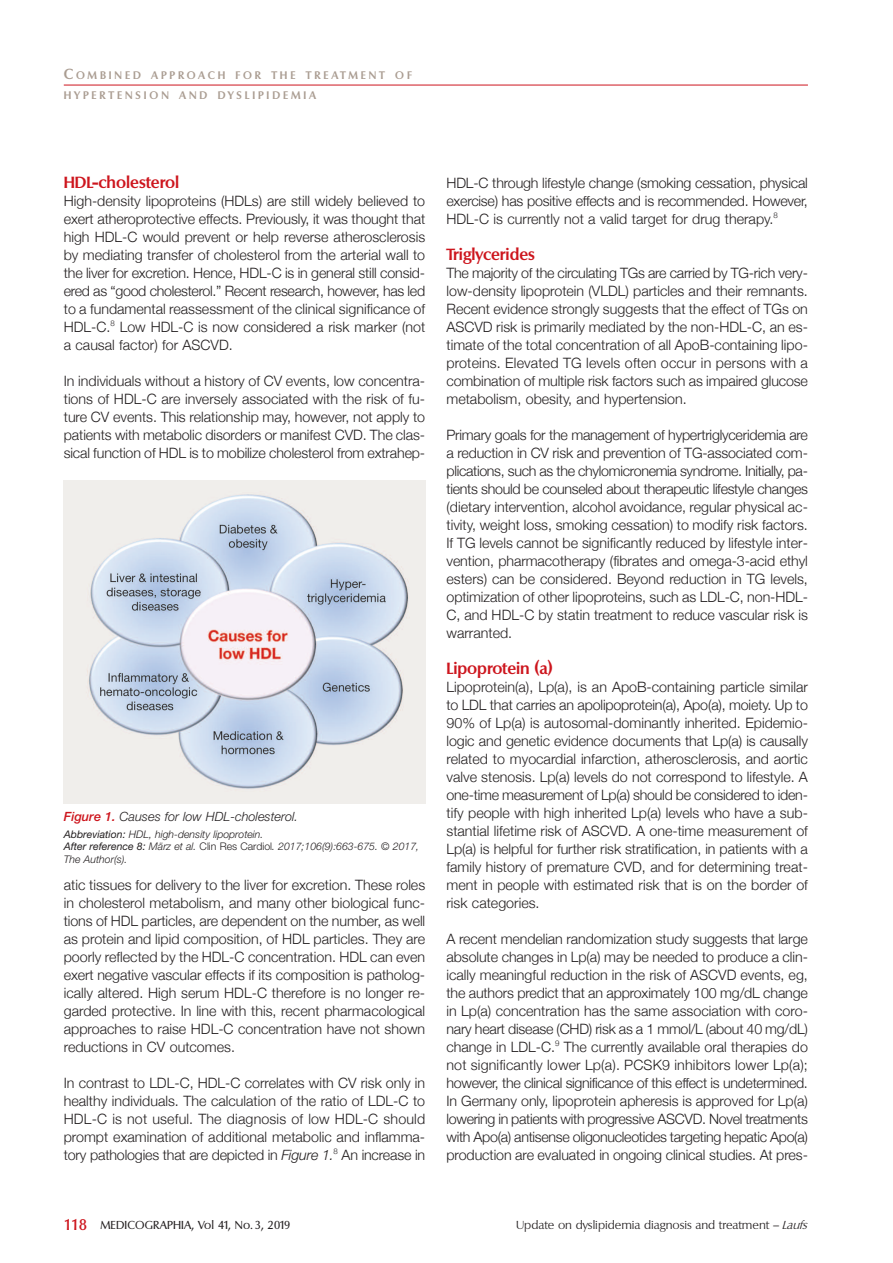
<style>
.page{position:relative;width:893px;height:1263px;background:#fff}
.page>*{position:absolute;margin:0;border:0;box-sizing:border-box;transform-origin:0 0}
.t1{font:600 15.75px "Columbia";color:#cd151d}
.t2{font:300 14.25px/18px "Helvetica Neue";color:#231f20;text-align:justify}
.t3{font:italic 300 12.75px "Helvetica Neue";color:#231f20}
.t4{font:300 11.25px "Columbia";color:#231f20}
.t5{font:11.25px "Columbia";letter-spacing:.015em;color:#231f20}
.t6{font:600 10.65px/20px "Columbia";letter-spacing:.27em;color:#aa9d92}
.t7{font:italic 300 10.5px/12.8px "Helvetica Neue";color:#231f20}
.s1{font-size:14.25px}
.s2{font-weight:500;color:#cd151d}
.s3{font-weight:400}
.s4{font-style:normal}
.s5{font-style:italic}
.s6{font-weight:500;font-size:15px;color:#cd151d}
.s7{font-family:"Icoluku"}
</style>
<div class="page">
<hr style="left:64px;top:85px;width:744px;height:1px;background:#cd151d">
<img style="left:64px;top:480px;width:361px;height:323px">
<p class="t6" style="left:64px;top:65px;width:349px"><span class="s1">C</span>OMBINED APPROACH FOR THE TREATMENT OF<br>HYPERTENSION AND DYSLIPIDEMIA</p>
<p class="t1" style="left:64px;top:173px;width:117px">HDL-cholesterol</p>
<p class="t2" style="left:64px;top:191px;width:363px">High-density lipoproteins (HDLs) are still widely believed to exert atheroprotective effects. Previously, it was thought that high HDL-C would prevent or help reverse atherosclerosis by mediating transfer of cholesterol from the arterial wall to the liver for excretion. Hence, HDL-C is in general still consid&shy;ered as “good cholesterol.” Recent research, however, has led to a fundamental reassessment of the clinical significance of HDL-C.<sup>8</sup> Low HDL-C is now considered a risk marker (not a causal factor) for ASCVD.</p>
<p class="t2" style="left:64px;top:371px;width:363px">In individuals without a history of CV events, low concentra&shy;tions of HDL-C are inversely associated with the risk of fu&shy;ture CV events. This relationship may, however, not apply to patients with metabolic disorders or manifest CVD. The clas&shy;sical function of HDL is to mobilize cholesterol from extrahep-</p>
<p class="t3" style="left:64px;top:811px;width:236px"><span class="s2">Figure 1.</span> Causes for low HDL-cholesterol.</p>
<p class="t7" style="left:64px;top:828px;width:357px"><span class="s3">Abbreviation:</span> HDL, high-density lipoprotein.<br><span class="s3">After reference 8:</span> März et al. <span class="s4">Clin Res Cardiol</span>. 2017;106(9):663-675. © 2017,<br>The Author(s).</p>
<p class="t2" style="left:64px;top:875px;width:363px">atic tissues for delivery to the liver for excretion. These roles in cholesterol metabolism, and many other biological func&shy;tions of HDL particles, are dependent on the number, as well as protein and lipid composition, of HDL particles. They are poorly reflected by the HDL-C concentration. HDL can even exert negative vascular effects if its composition is patholog&shy;ically altered. High serum HDL-C therefore is no longer re&shy;garded protective. In line with this, recent pharmacological approaches to raise HDL-C concentration have not shown reductions in CV outcomes.</p>
<p class="t2" style="left:64px;top:1073px;width:363px">In contrast to LDL-C, HDL-C correlates with CV risk only in healthy individuals. The calculation of the ratio of LDL-C to HDL-C is not useful. The diagnosis of low HDL-C should prompt examination of additional metabolic and inflamma&shy;tory pathologies that are depicted in <span class="s5">Figure 1.</span><sup>8</sup> An increase in</p>
<p class="t2" style="left:446px;top:173px;width:363px">HDL-C through lifestyle change (smoking cessation, physical exercise) has positive effects and is recommended. However, HDL-C is currently not a valid target for drug therapy.<sup>8</sup></p>
<p class="t1" style="left:446px;top:245px;width:90px">Triglycerides</p>
<p class="t2" style="left:446px;top:263px;width:363px">The majority of the circulating TGs are carried by TG-rich very&shy;low-density lipoprotein (VLDL) particles and their remnants.<br>Recent evidence strongly suggests that the effect of TGs on ASCVD risk is primarily mediated by the non-HDL-C, an es&shy;timate of the total concentration of all ApoB-containing lipo&shy;proteins. Elevated TG levels often occur in persons with a combination of multiple risk factors such as impaired glucose metabolism, obesity, and hypertension.</p>
<p class="t2" style="left:446px;top:425px;width:363px">Primary goals for the management of hypertriglyceridemia are a reduction in CV risk and prevention of TG-associated com&shy;plications, such as the chylomicronemia syndrome. Initially, pa&shy;tients should be counseled about therapeutic lifestyle changes (dietary intervention, alcohol avoidance, regular physical ac&shy;tivity, weight loss, smoking cessation) to modify risk factors.<br>If TG levels cannot be significantly reduced by lifestyle inter&shy;vention, pharmacotherapy (fibrates and omega-3-acid ethyl esters) can be considered. Beyond reduction in TG levels, optimization of other lipoproteins, such as LDL-C, non-HDL-C, and HDL-C by statin treatment to reduce vascular risk is warranted.</p>
<p class="t1" style="left:446px;top:659px;width:108px">Lipoprotein (a)</p>
<p class="t2" style="left:446px;top:677px;width:363px">Lipoprotein(a), Lp(a), is an ApoB-containing particle similar to LDL that carries an apolipoprotein(a), Apo(a), moiety. Up to 90% of Lp(a) is autosomal-dominantly inherited. Epidemio&shy;logic and genetic evidence documents that Lp(a) is causally related to myocardial infarction, atherosclerosis, and aortic valve stenosis. Lp(a) levels do not correspond to lifestyle. A one-time measurement of Lp(a) should be considered to iden&shy;tify people with high inherited Lp(a) levels who have a sub&shy;stantial lifetime risk of ASCVD. A one-time measurement of Lp(a) is helpful for further risk stratification, in patients with a family history of premature CVD, and for determining treat&shy;ment in people with estimated risk that is on the border of risk categories.</p>
<p class="t2" style="left:446px;top:929px;width:363px">A recent mendelian randomization study suggests that large absolute changes in Lp(a) may be needed to produce a clin&shy;ically meaningful reduction in the risk of ASCVD events, eg, the authors predict that an approximately 100 mg/dL change in Lp(a) concentration has the same association with coro&shy;nary heart disease (CHD) risk as a 1 mmol/L (about 40 mg/dL) change in LDL-C.<sup>9</sup> The currently available oral therapies do not significantly lower Lp(a). PCSK9 inhibitors lower Lp(a); however, the clinical significance of this effect is undetermined.<br>In Germany only, lipoprotein apheresis is approved for Lp(a) lowering in patients with progressive ASCVD. Novel treatments with Apo(a) antisense oligonucleotides targeting hepatic Apo(a) production are evaluated in ongoing clinical studies. At pres-</p>
<p class="t5" style="left:64px;top:1219px;width:228px"><span class="s6">118</span> MEDICOGRAPHIA, Vol 41, No. 3, 2019</p>
<p class="t4" style="left:516px;top:1218px;width:293px">Update on dyslipidemia diagnosis and treatment – <span class="s7">Laufs</span></p>
</div>
